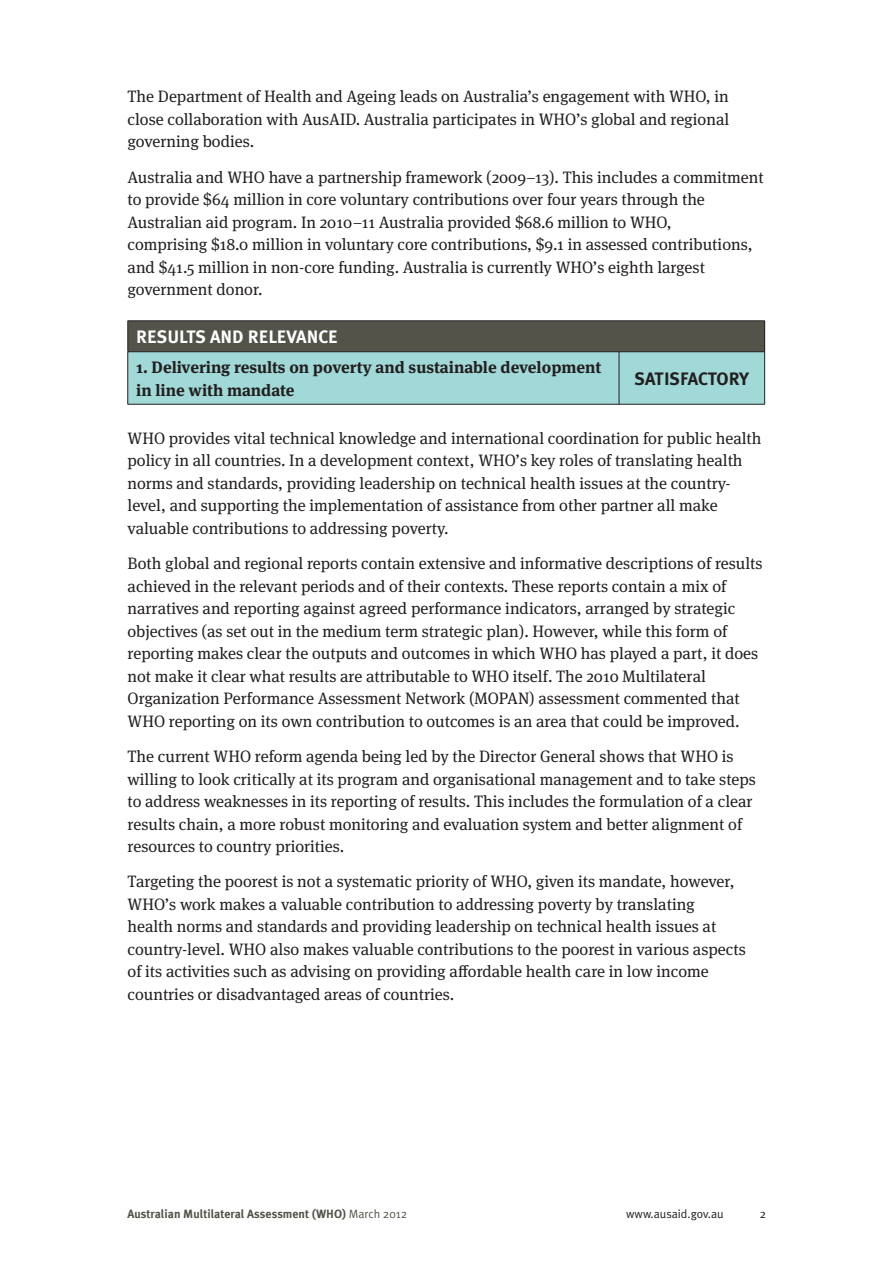
<style>
.page{position:relative;width:893px;height:1263px;background:#fff}
.page>*{position:absolute;margin:0;border:0;box-sizing:border-box;transform-origin:0 0}
._08a__TABLE_HEADING{font:700 18px "Meta Plus";color:#fff}
._08bbbb_RIGHT_COLUMN{font:700 18px "Meta Plus";color:#231f20}
._04__BODY_TEXT{font:16.5px/22.5px "Meta Serif OT";color:#231f20}
._04__BODY_TEXT-2{font:700 16.5px/22.5px "Meta Serif OT";color:#231f20}
.t1{font:700 12px "Meta Plus";color:#53534a}
.t2{font:12px "Meta Plus Normal";color:#231f20}
.t3{font:12px "Meta Serif OT";color:#231f20}
.s1{font-family:"Meta Plus Normal";font-weight:400}
</style>
<div class="page">
<div style="left:128px;top:321px;width:637px;height:31px;background:#53534a"></div>
<div style="left:128px;top:352px;width:636px;height:52px;background:#a0d9d7"></div>
<hr style="left:128px;top:320px;width:491px;height:1px;background:#231f20">
<hr style="left:127px;top:321px;width:1px;height:31px;background:#231f20">
<hr style="left:619px;top:320px;width:146px;height:1px;background:#231f20">
<hr style="left:619px;top:352px;width:1px;height:52px;background:#231f20">
<hr style="left:764px;top:321px;width:1px;height:31px;background:#231f20">
<hr style="left:128px;top:351px;width:491px;height:1px;background:#231f20">
<hr style="left:127px;top:352px;width:1px;height:52px;background:#231f20">
<hr style="left:619px;top:351px;width:146px;height:1px;background:#231f20">
<hr style="left:764px;top:352px;width:1px;height:52px;background:#231f20">
<hr style="left:128px;top:404px;width:491px;height:1px;background:#231f20">
<hr style="left:619px;top:404px;width:146px;height:1px;background:#231f20">
<p class="_04__BODY_TEXT" style="left:128px;top:86px;width:603px;text-align:justify">The Department of Health and Ageing leads on Australia’s engagement with WHO, in close collaboration with AusAID. Australia participates in WHO’s global and regional governing bodies.</p>
<p class="_04__BODY_TEXT" style="left:128px;top:166px;width:638px">Australia and WHO have a partnership framework (2009–13). This includes a commitment to provide $64 million in core voluntary contributions over four years through the Australian aid program. In 2010–11 Australia provided $68.6 million to WHO,<br>comprising $18.0 million in voluntary core contributions, $9.1 in assessed contributions, and $41.5 million in non-core funding. Australia is currently WHO’s eighth largest government donor.</p>
<p class="_08a__TABLE_HEADING" style="left:136px;top:327px;width:203px">RESULTS AND RELEVANCE</p>
<p class="_04__BODY_TEXT-2" style="left:136px;top:356px;width:467px">1. Delivering results on poverty and sustainable development in line with mandate</p>
<p class="_08bbbb_RIGHT_COLUMN" style="left:635px;top:368px;width:116px">SATISFACTORY</p>
<p class="_04__BODY_TEXT" style="left:128px;top:427px;width:635px">WHO provides vital technical knowledge and international coordination for public health policy in all countries. In a development context, WHO’s key roles of translating health norms and standards, providing leadership on technical health issues at the country&shy;level, and supporting the implementation of assistance from other partner all make valuable contributions to addressing poverty.</p>
<p class="_04__BODY_TEXT" style="left:128px;top:553px;width:636px">Both global and regional reports contain extensive and informative descriptions of results achieved in the relevant periods and of their contexts. These reports contain a mix of narratives and reporting against agreed performance indicators, arranged by strategic objectives (as set out in the medium term strategic plan). However, while this form of reporting makes clear the outputs and outcomes in which WHO has played a part, it does not make it clear what results are attributable to WHO itself. The 2010 Multilateral Organization Performance Assessment Network (MOPAN) assessment commented that WHO reporting on its own contribution to outcomes is an area that could be improved.</p>
<p class="_04__BODY_TEXT" style="left:128px;top:745px;width:630px">The current WHO reform agenda being led by the Director General shows that WHO is willing to look critically at its program and organisational management and to take steps to address weaknesses in its reporting of results. This includes the formulation of a clear results chain, a more robust monitoring and evaluation system and better alignment of resources to country priorities.</p>
<p class="_04__BODY_TEXT" style="left:128px;top:871px;width:620px">Targeting the poorest is not a systematic priority of WHO, given its mandate, however, WHO’s work makes a valuable contribution to addressing poverty by translating<br>health norms and standards and providing leadership on technical health issues at country-level. WHO also makes valuable contributions to the poorest in various aspects of its activities such as advising on providing affordable health care in low income countries or disadvantaged areas of countries.</p>
<p class="t1" style="left:128px;top:1207px;width:281px">Australian Multilateral Assessment (WHO) <span class="s1">March 2012</span></p>
<p class="t2" style="left:626px;top:1207px;width:99px">www.ausaid.gov.au</p>
<p class="t3" style="left:760px;top:1207px;width:7px">2</p>
</div>
